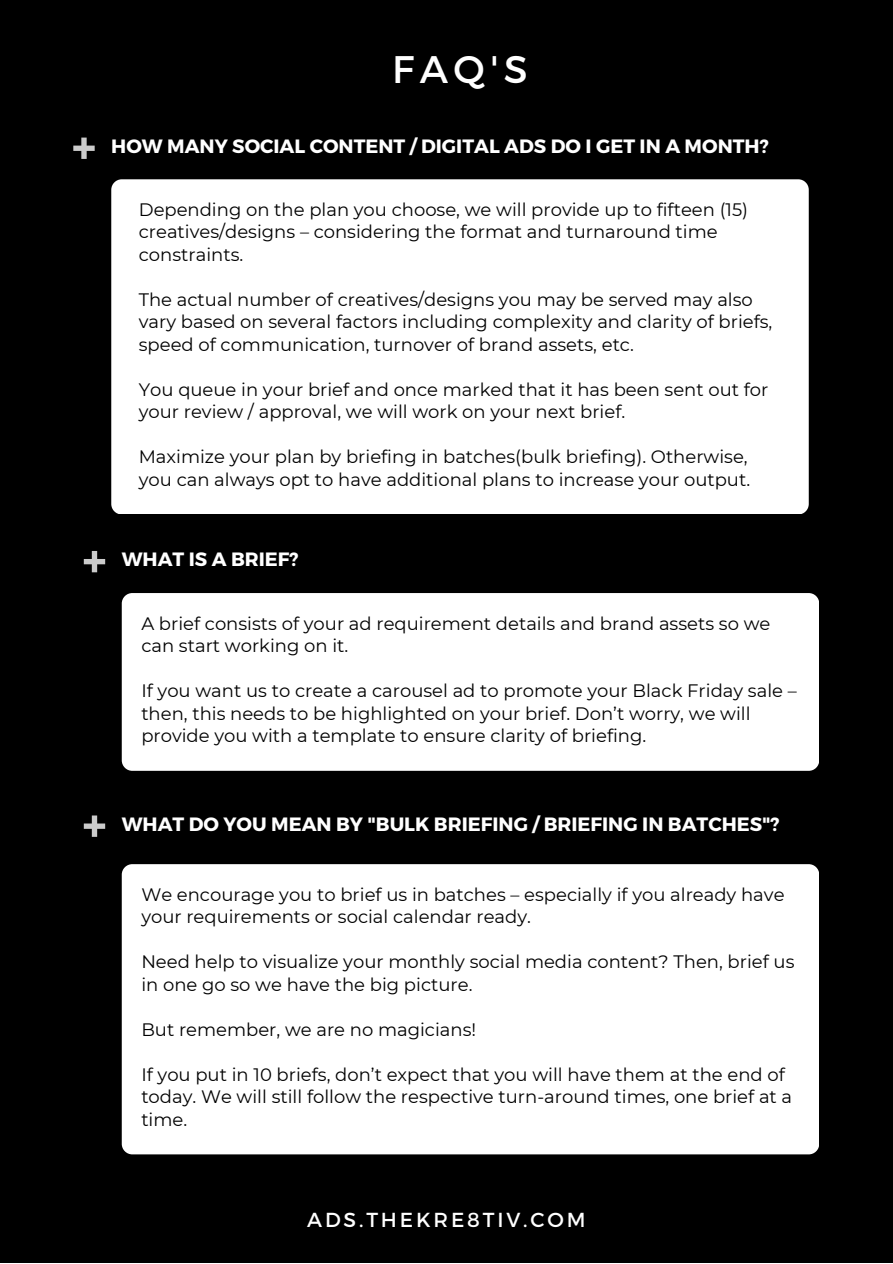
<style>
.page{position:relative;width:893px;height:1264px;background:#fff}
.page>*{position:absolute;margin:0;border:0;box-sizing:border-box;transform-origin:0 0}
.t1{font:38.4px "Montserrat";color:#fff}
.t2{font:20.25px "Montserrat";letter-spacing:.14em;color:#fff}
.t3{font:700 19.2px "Montserrat";color:#fff}
.t4{font:18px/22.5px "Montserrat";color:#000}
</style>
<div class="page">
<div style="left:0;top:0;width:892px;height:1262px;background:#000"></div>
<svg style="left:84px;top:551px;width:21px;height:21px"></svg>
<svg style="left:84px;top:815px;width:21px;height:21px"></svg>
<svg style="left:73px;top:138px;width:22px;height:21px"></svg>
<div style="left:122px;top:593px;width:697px;height:177px;background:#fff;border-radius:11px"></div>
<div style="left:122px;top:864px;width:697px;height:290px;background:#fff;border-radius:11px"></div>
<div style="left:111px;top:179px;width:697px;height:335px;background:#fff;border-radius:11px"></div>
<h1 class="t1" style="left:392px;top:44px;width:137px">FAQ'S</h1>
<p class="t3" style="left:111px;top:134px;width:659px">HOW MANY SOCIAL CONTENT / DIGITAL ADS DO I GET IN A MONTH?</p>
<p class="t4" style="left:139px;top:198px;width:611px">Depending on the plan you choose, we will provide up to fifteen (15) creatives/designs – considering the format and turnaround time constraints.</p>
<p class="t4" style="left:139px;top:288px;width:635px">The actual number of creatives/designs you may be served may also vary based on several factors including complexity and clarity of briefs, speed of communication, turnover of brand assets, etc.</p>
<p class="t4" style="left:139px;top:378px;width:631px">You queue in your brief and once marked that it has been sent out for your review / approval, we will work on your next brief.</p>
<p class="t4" style="left:139px;top:445px;width:613px">Maximize your plan by briefing in batches(bulk briefing). Otherwise, you can always opt to have additional plans to increase your output.</p>
<p class="t3" style="left:122px;top:547px;width:178px">WHAT IS A BRIEF?</p>
<p class="t4" style="left:141px;top:612px;width:630px">A brief consists of your ad requirement details and brand assets so we can start working on it.</p>
<p class="t4" style="left:141px;top:679px;width:657px">If you want us to create a carousel ad to promote your Black Friday sale – then, this needs to be highlighted on your brief. Don’t worry, we will provide you with a template to ensure clarity of briefing.</p>
<p class="t3" style="left:122px;top:811px;width:659px">WHAT DO YOU MEAN BY "BULK BRIEFING / BRIEFING IN BATCHES"?</p>
<p class="t4" style="left:141px;top:883px;width:644px">We encourage you to brief us in batches – especially if you already have your requirements or social calendar ready.</p>
<p class="t4" style="left:141px;top:950px;width:654px">Need help to visualize your monthly social media content? Then, brief us in one go so we have the big picture.</p>
<p class="t4" style="left:141px;top:1017px;width:336px">But remember, we are no magicians!</p>
<p class="t4" style="left:141px;top:1062px;width:652px">If you put in 10 briefs, don’t expect that you will have them at the end of today. We will still follow the respective turn-around times, one brief at a time.</p>
<p class="t2" style="left:307px;top:1206px;width:280px">ADS.THEKRE8TIV.COM</p>
</div>
